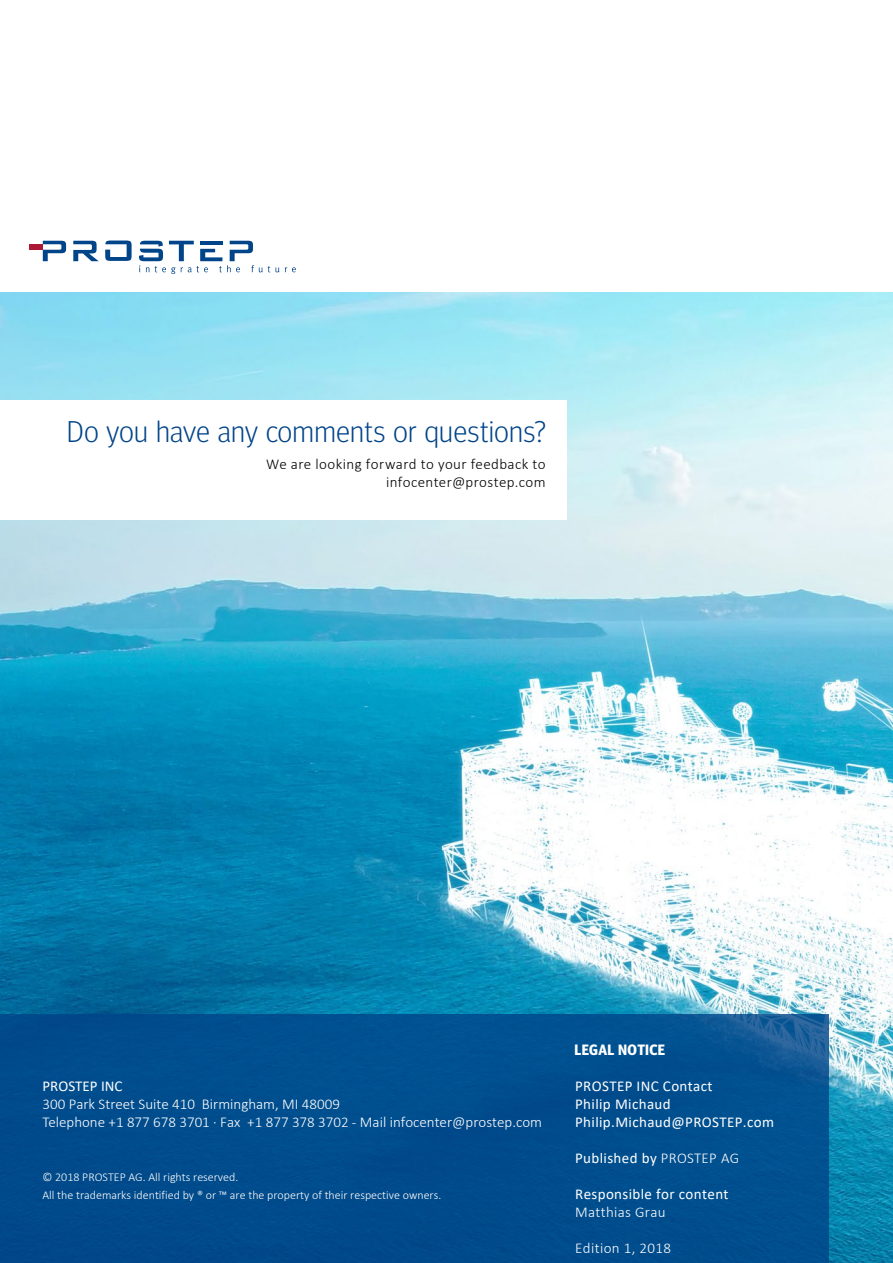
<style>
.page{position:relative;width:893px;height:1263px;background:#fff}
.page>*{position:absolute;margin:0;border:0;box-sizing:border-box;transform-origin:0 0}
.t1{font:300 30px "Meta Headline OT";letter-spacing:.015em;color:#004489}
.t2{font:300 15px/18px "Calibri";color:#fff}
.t3{font:15px/18px "Calibri";letter-spacing:.025em;color:#fff}
.t4{font:300 15px/18px "Calibri";letter-spacing:.025em;color:#000;text-align:right}
.t5{font:300 15px "Calibri";letter-spacing:.025em;color:#fff}
.t6{font:300 15px "Calibri";letter-spacing:.02em;color:#fff}
.t7{font:700 15px "Meta Headline OT";letter-spacing:.02em;color:#fff}
.t8{font:15px "Calibri";color:#fff}
.t9{font:300 12px/18px "Calibri";color:#fff}
.s1{font-weight:300}
</style>
<div class="page">
<img style="left:0;top:292px;width:893px;height:971px">
<svg style="left:105px;top:241px;width:27px;height:20px"></svg>
<svg style="left:43px;top:241px;width:23px;height:20px"></svg>
<svg style="left:73px;top:241px;width:26px;height:20px"></svg>
<div style="left:30px;top:244px;width:13px;height:6px;background:#ad1835"></div>
<svg style="left:285px;top:267px;width:11px;height:5px"></svg>
<svg style="left:139px;top:241px;width:131px;height:33px"></svg>
<hr style="left:200px;top:241px;width:22px;height:3px;background:#004489">
<div style="left:0;top:1014px;width:829px;height:249px;background:#004d8d"></div>
<div style="left:0;top:400px;width:567px;height:120px;background:#fff"></div>
<h1 class="t1" style="left:67px;top:414px;width:480px">Do you have any comments or questions?</h1>
<p class="t4" style="left:266px;top:455px;width:281px">We are looking forward to your feedback to infocenter@prostep.com</p>
<p class="t8" style="left:43px;top:1076px;width:81px">PROSTEP INC</p>
<p class="t2" style="left:43px;top:1095px;width:501px">300 Park Street Suite 410 Birmingham, MI 48009<br>Telephone +1 877 678 3701 · Fax +1 877 378 3702 - Mail infocenter@prostep.com</p>
<p class="t9" style="left:43px;top:1167px;width:400px">© 2018 PROSTEP AG. All rights reserved.<br>All the trademarks identified by ® or ™ are the property of their respective owners.</p>
<p class="t7" style="left:575px;top:1041px;width:92px">LEGAL NOTICE</p>
<p class="t3" style="left:575px;top:1077px;width:200px">PROSTEP INC Contact<br>Philip Michaud<br>Philip.Michaud@PROSTEP.com</p>
<p class="t3" style="left:575px;top:1149px;width:165px">Published by <span class="s1">PROSTEP AG</span></p>
<p class="t3" style="left:575px;top:1185px;width:155px">Responsible for content</p>
<p class="t6" style="left:575px;top:1203px;width:92px">Matthias Grau</p>
<p class="t5" style="left:575px;top:1239px;width:97px">Edition 1, 2018</p>
</div>
